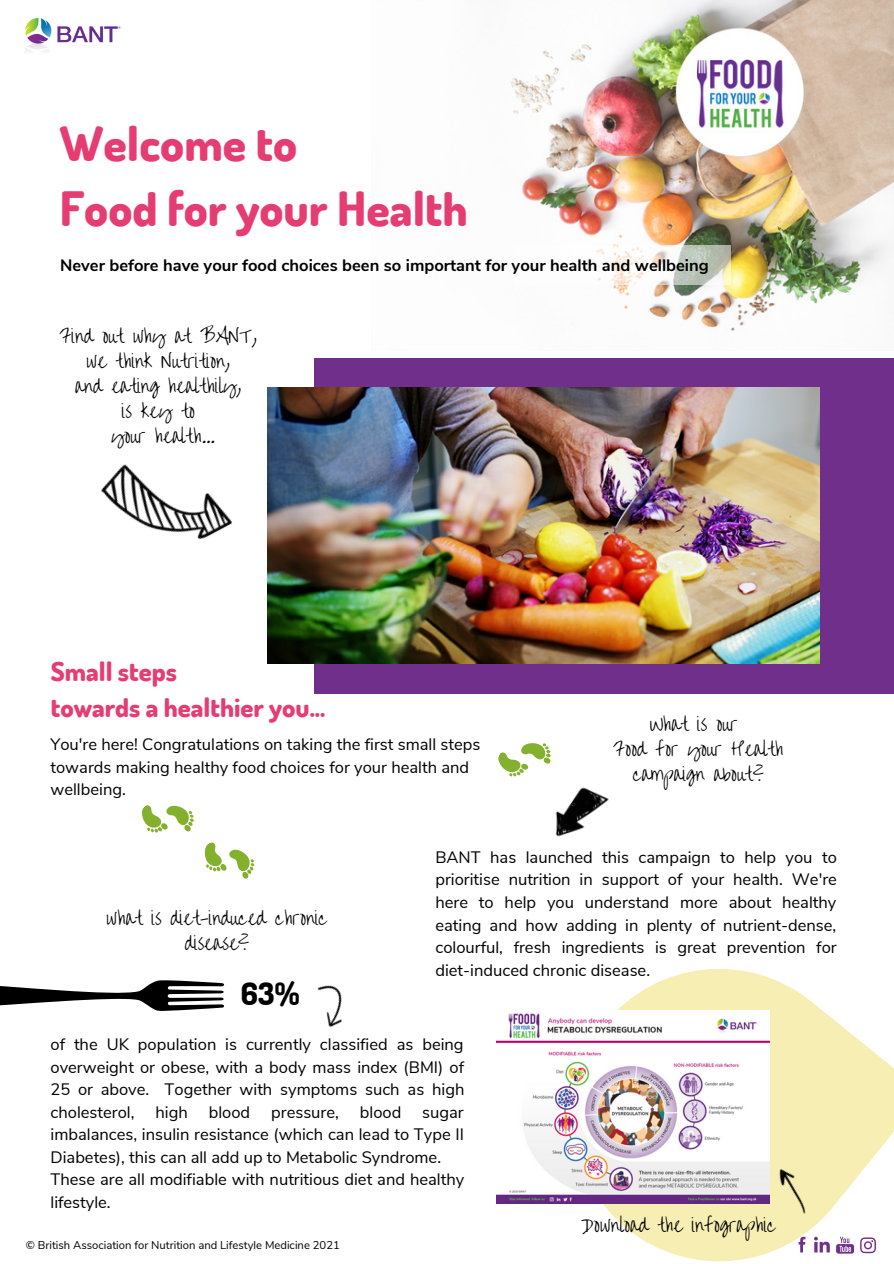
<style>
.page{position:relative;width:894px;height:1264px;background:#fff}
.page>*{position:absolute;margin:0;border:0;box-sizing:border-box;transform-origin:0 0}
.t1{font:800 47.25px "Dosis";color:#e53d72}
.t2{font:800 30.75px "Dosis";color:#000}
.t3{font:800 26.25px "Dosis";color:#e53d72}
.t4{font:18px/24.8px "Overthe Rainbow";color:#000;text-align:center}
.t5{font:16.5px/22.5px "Nunito Sans";color:#000;text-align:justify}
.t6{font:700 16.5px "Nunito Sans";color:#000}
.t7{font:11.25px "Nunito Sans";color:#000}
</style>
<div class="page">
<img style="left:25px;top:18px;width:96px;height:34px">
<img style="left:101px;top:464px;width:131px;height:76px">
<div style="left:314px;top:358px;width:579px;height:335px;background:#702f8a"></div>
<img style="left:267px;top:387px;width:552px;height:276px">
<img style="left:555px;top:787px;width:54px;height:50px">
<svg style="left:513px;top:969px;width:380px;height:293px;fill:#f6eeb3"></svg>
<img style="left:496px;top:1010px;width:273px;height:193px">
<img style="left:317px;top:985px;width:25px;height:42px">
<svg style="left:142px;top:805px;width:113px;height:74px"></svg>
<svg style="left:498px;top:743px;width:58px;height:46px"></svg>
<img style="left:754px;top:1148px;width:79px;height:79px">
<svg style="left:0;top:980px;width:224px;height:31px"></svg>
<svg style="left:798px;top:1236px;width:7px;height:16px"></svg>
<svg style="left:813px;top:1236px;width:16px;height:16px"></svg>
<svg style="left:835px;top:1236px;width:18px;height:17px"></svg>
<svg style="left:859px;top:1237px;width:16px;height:16px"></svg>
<img style="left:510px;top:0;width:383px;height:331px">
<svg style="left:513px;top:246px;width:217px;height:39px"></svg>
<p class="t1" style="left:60px;top:112px;width:239px">Welcome to</p>
<p class="t1" style="left:60px;top:177px;width:409px">Food for your Health</p>
<p class="t6" style="left:60px;top:254px;width:650px">Never before have your food choices been so important for your health and wellbeing</p>
<p class="t4" style="left:60px;top:325px;width:199px">Find out why at BANT,</p>
<p class="t4" style="left:87px;top:349px;width:145px">we think Nutrition,</p>
<p class="t4" style="left:75px;top:374px;width:168px">and eating healthily,</p>
<p class="t4" style="left:122px;top:399px;width:75px">is key to</p>
<p class="t4" style="left:111px;top:424px;width:105px">your health...</p>
<p class="t3" style="left:51px;top:653px;width:128px">Small steps</p>
<p class="t3" style="left:51px;top:689px;width:276px">towards a healthier you...</p>
<p class="t5" style="left:50px;top:733px;width:431px;text-align:left">You're here! Congratulations on taking the first small steps towards making healthy food choices for your health and wellbeing.</p>
<p class="t4" style="left:649px;top:712px;width:89px">What is our</p>
<p class="t4" style="left:613px;top:737px;width:172px">Food for your Health campaign about?</p>
<p class="t4" style="left:107px;top:906px;width:222px">what is diet-induced chronic disease?</p>
<p class="t2" style="left:241px;top:973px;width:60px">63%</p>
<p class="t5" style="left:435px;top:846px;width:403px">BANT has launched this campaign to help you to prioritise nutrition in support of your health. We're here to help you understand more about healthy eating and how adding in plenty of nutrient-dense, colourful, fresh ingredients is great prevention for diet-induced chronic disease.</p>
<p class="t5" style="left:50px;top:1033px;width:415px">of the UK population is currently classified as being overweight or obese, with a body mass index (BMI) of 25 or above. Together with symptoms such as high cholesterol,</p>
<p class="t5" style="left:155px;top:1100px;width:34px">high</p>
<p class="t5" style="left:209px;top:1100px;width:43px">blood</p>
<p class="t5" style="left:271px;top:1100px;width:69px">pressure,</p>
<p class="t5" style="left:360px;top:1100px;width:43px">blood</p>
<p class="t5" style="left:50px;top:1100px;width:415px;text-indent:371px">sugar imbalances, insulin resistance (which can lead to Type II Diabetes), this can all add up to Metabolic Syndrome.</p>
<p class="t5" style="left:50px;top:1168px;width:415px">These are all modifiable with nutritious diet and healthy lifestyle.</p>
<p class="t7" style="left:26px;top:1237px;width:315px">© British Association for Nutrition and Lifestyle Medicine 2021</p>
<p class="t4" style="left:581px;top:1213px;width:196px">Download the infographic</p>
</div>
